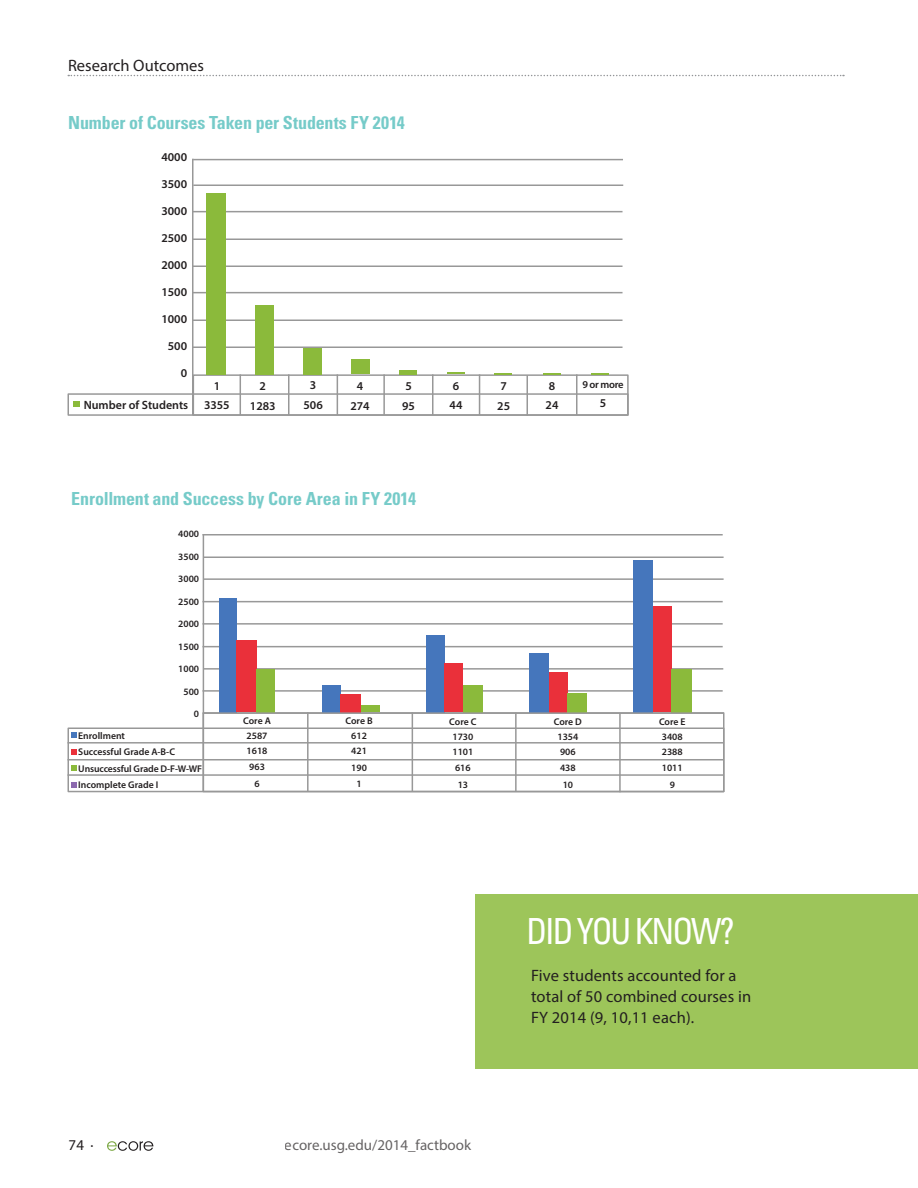
<style>
.page{position:relative;width:918px;height:1188px;background:#fff}
.page>*{position:absolute;margin:0;border:0;box-sizing:border-box;transform-origin:0 0}
.t1{font:condensed 36px "Univers";letter-spacing:-.06em;color:#fff;scale:.95 1}
.t2{font:700 condensed 18px "Univers";letter-spacing:-.01em;color:#76cbc9}
.t3{font:16.5px/21px "Myriad Pro";letter-spacing:.01em;color:#231f20}
.t4{font:15px "Myriad Pro";color:#231f20}
.t5{font:600 12px/19.5px "Myriad Pro";color:#231f20;text-align:center}
.t6{font:600 10.5px "Myriad Pro";letter-spacing:-.03em;color:#231f20}
.t7{font:600 9.75px/15px "Myriad Pro";color:#231f20;text-align:center}
</style>
<div class="page">
<div style="left:475px;top:895px;width:443px;height:174px;background:#9dc55a"></div>
<svg style="left:107px;top:1141px;width:46px;height:10px"></svg>
<svg style="left:68px;top:75px;width:776px;height:1px"></svg>
<div style="left:68px;top:393px;width:561px;height:23px;border:2px solid #989898"></div>
<div style="left:193px;top:374px;width:436px;height:42px;border:2px solid #989898"></div>
<hr style="left:192px;top:159px;width:2px;height:256px;background:#989898">
<hr style="left:193px;top:159px;width:430px;height:1px;background:#989898">
<hr style="left:193px;top:184px;width:430px;height:2px;background:#989898">
<hr style="left:193px;top:211px;width:430px;height:1px;background:#989898">
<hr style="left:193px;top:238px;width:430px;height:2px;background:#989898">
<hr style="left:193px;top:266px;width:430px;height:1px;background:#989898">
<hr style="left:193px;top:292px;width:430px;height:1px;background:#989898">
<hr style="left:193px;top:320px;width:430px;height:1px;background:#989898">
<hr style="left:193px;top:346px;width:430px;height:2px;background:#989898">
<hr style="left:240px;top:374px;width:1px;height:41px;background:#989898">
<hr style="left:288px;top:374px;width:2px;height:41px;background:#989898">
<hr style="left:337px;top:374px;width:1px;height:41px;background:#989898">
<hr style="left:383px;top:374px;width:2px;height:41px;background:#989898">
<hr style="left:432px;top:374px;width:2px;height:41px;background:#989898">
<hr style="left:479px;top:374px;width:1px;height:41px;background:#989898">
<hr style="left:526px;top:375px;width:2px;height:41px;background:#989898">
<hr style="left:576px;top:374px;width:2px;height:41px;background:#989898">
<div style="left:207px;top:193px;width:19px;height:181px;background:#8bba3b"></div>
<div style="left:255px;top:305px;width:19px;height:69px;background:#8bba3b"></div>
<div style="left:304px;top:348px;width:18px;height:26px;background:#8bba3b"></div>
<div style="left:351px;top:359px;width:19px;height:15px;background:#8bba3b"></div>
<hr style="left:399px;top:370px;width:18px;height:4px;background:#8bba3b">
<svg style="left:447px;top:372px;width:18px;height:2px"></svg>
<svg style="left:495px;top:373px;width:17px;height:1px"></svg>
<svg style="left:543px;top:373px;width:18px;height:1px"></svg>
<svg style="left:591px;top:373px;width:18px;height:2px"></svg>
<svg style="left:73px;top:401px;width:6px;height:6px"></svg>
<div style="left:68px;top:728px;width:656px;height:64px;border:2px solid #989898"></div>
<div style="left:202px;top:712px;width:522px;height:80px;border:2px solid #989898"></div>
<hr style="left:203px;top:534px;width:1px;height:257px;background:#989898">
<hr style="left:68px;top:742px;width:656px;height:2px;background:#989898">
<hr style="left:68px;top:759px;width:656px;height:1px;background:#989898">
<hr style="left:68px;top:774px;width:656px;height:2px;background:#989898">
<hr style="left:307px;top:712px;width:2px;height:79px;background:#989898">
<hr style="left:412px;top:712px;width:1px;height:79px;background:#989898">
<hr style="left:515px;top:712px;width:2px;height:80px;background:#989898">
<hr style="left:619px;top:713px;width:2px;height:79px;background:#989898">
<hr style="left:202px;top:690px;width:521px;height:2px;background:#989898">
<hr style="left:203px;top:668px;width:520px;height:2px;background:#989898">
<hr style="left:202px;top:646px;width:521px;height:1px;background:#989898">
<hr style="left:202px;top:623px;width:521px;height:2px;background:#989898">
<hr style="left:202px;top:601px;width:521px;height:1px;background:#989898">
<hr style="left:203px;top:578px;width:521px;height:2px;background:#989898">
<hr style="left:203px;top:556px;width:521px;height:2px;background:#989898">
<hr style="left:202px;top:534px;width:521px;height:2px;background:#989898">
<div style="left:219px;top:598px;width:18px;height:115px;background:#4576bc"></div>
<div style="left:322px;top:685px;width:19px;height:27px;background:#4576bc"></div>
<div style="left:426px;top:636px;width:19px;height:77px;background:#4576bc"></div>
<div style="left:634px;top:561px;width:19px;height:152px;background:#4576bc"></div>
<div style="left:530px;top:653px;width:19px;height:60px;background:#4576bc"></div>
<div style="left:653px;top:606px;width:19px;height:106px;background:#ea303a"></div>
<div style="left:549px;top:672px;width:19px;height:41px;background:#ea303a"></div>
<div style="left:444px;top:664px;width:19px;height:48px;background:#ea303a"></div>
<div style="left:236px;top:641px;width:20px;height:71px;background:#ea303a"></div>
<div style="left:341px;top:694px;width:20px;height:19px;background:#ea303a"></div>
<div style="left:256px;top:669px;width:19px;height:44px;background:#8bba3b"></div>
<div style="left:463px;top:685px;width:19px;height:28px;background:#8bba3b"></div>
<div style="left:361px;top:705px;width:18px;height:7px;background:#8bba3b"></div>
<div style="left:568px;top:693px;width:19px;height:20px;background:#8bba3b"></div>
<div style="left:671px;top:669px;width:21px;height:43px;background:#8bba3b"></div>
<svg style="left:71px;top:732px;width:6px;height:6px"></svg>
<svg style="left:71px;top:749px;width:6px;height:6px"></svg>
<svg style="left:71px;top:765px;width:6px;height:6px"></svg>
<svg style="left:71px;top:782px;width:6px;height:6px"></svg>
<hr style="left:203px;top:712px;width:521px;height:2px;background:#989898">
<h3 class="t3" style="left:68px;top:54px;width:138px">Research Outcomes</h3>
<h2 class="t2" style="left:68px;top:112px;width:338px">Number of Courses Taken per Students FY 2014</h2>
<p class="t5" style="left:161px;top:147px;width:27px">4000</p>
<p class="t5" style="left:161px;top:174px;width:27px">3500</p>
<p class="t5" style="left:161px;top:201px;width:27px">3000</p>
<p class="t5" style="left:161px;top:228px;width:27px">2500</p>
<p class="t5" style="left:161px;top:255px;width:27px">2000</p>
<p class="t5" style="left:161px;top:282px;width:27px">1500</p>
<p class="t5" style="left:161px;top:309px;width:27px">1000</p>
<p class="t5" style="left:168px;top:336px;width:21px">500</p>
<p class="t5" style="left:181px;top:363px;width:8px">0</p>
<p class="t5" style="left:84px;top:395px;width:106px">Number of Students</p>
<p class="t5" style="left:204px;top:376px;width:27px">1<br>3355</p>
<p class="t5" style="left:250px;top:376px;width:27px">2<br>1283</p>
<p class="t5" style="left:304px;top:375px;width:21px">3<br>506</p>
<p class="t5" style="left:350px;top:376px;width:21px">4<br>274</p>
<p class="t5" style="left:402px;top:376px;width:14px;text-align:left">5<br>95</p>
<p class="t5" style="left:450px;top:376px;width:14px;text-align:left">6<br>44</p>
<p class="t5" style="left:497px;top:376px;width:14px;text-align:left">7<br>25</p>
<p class="t5" style="left:546px;top:376px;width:14px;text-align:left">8<br>24</p>
<p class="t6" style="left:582px;top:377px;width:43px">9 or more</p>
<p class="t5" style="left:600px;top:393px;width:8px">5</p>
<h2 class="t2" style="left:71px;top:487px;width:346px">Enrollment and Success by Core Area in FY 2014</h2>
<p class="t7" style="left:178px;top:526px;width:22px">4000</p>
<p class="t7" style="left:178px;top:549px;width:22px">3500</p>
<p class="t7" style="left:178px;top:571px;width:22px">3000</p>
<p class="t7" style="left:178px;top:594px;width:22px">2500</p>
<p class="t7" style="left:178px;top:616px;width:22px">2000</p>
<p class="t7" style="left:178px;top:639px;width:22px">1500</p>
<p class="t7" style="left:178px;top:661px;width:22px">1000</p>
<p class="t7" style="left:184px;top:684px;width:17px">500</p>
<p class="t7" style="left:194px;top:706px;width:7px">0</p>
<p class="t7" style="left:78px;top:727px;width:125px;line-height:16.5px;text-align:left">Enrollment<br>Successful Grade A-B-C<br>Unsuccessful Grade D-F-W-WF<br>Incomplete Grade I</p>
<p class="t7" style="left:243px;top:713px;width:29px">Core A<br>2587<br>1618</p>
<p class="t7" style="left:249px;top:758px;width:17px;line-height:16.5px">963<br>6</p>
<p class="t7" style="left:346px;top:713px;width:29px">Core B<br>612<br>421</p>
<p class="t7" style="left:351px;top:759px;width:17px;line-height:16.5px">190<br>1</p>
<p class="t7" style="left:449px;top:714px;width:29px">Core C<br>1730<br>1101</p>
<p class="t7" style="left:455px;top:759px;width:17px;line-height:16.5px;text-align:left">616<br>13</p>
<h3 class="t4" style="left:69px;top:1136px;width:26px">74 ·</h3>
<h3 class="t4" style="left:285px;top:1136px;width:188px">ecore.usg.edu/2014_factbook</h3>
<p class="t7" style="left:554px;top:714px;width:30px">Core D<br>1354<br>906</p>
<p class="t7" style="left:560px;top:759px;width:17px;line-height:16.5px;text-align:left">438<br>10</p>
<p class="t7" style="left:659px;top:714px;width:28px;text-align:left">Core E<br>3408<br>2388</p>
<p class="t7" style="left:662px;top:760px;width:22px;line-height:16.5px">1011<br>9</p>
<h1 class="t1" style="left:526px;top:908px;width:221px">DID YOU KNOW?</h1>
<h3 class="t3" style="left:531px;top:964px;width:222px">Five students accounted for a total of 50 combined courses in<br>FY 2014 (9, 10,11 each).</h3>
</div>
